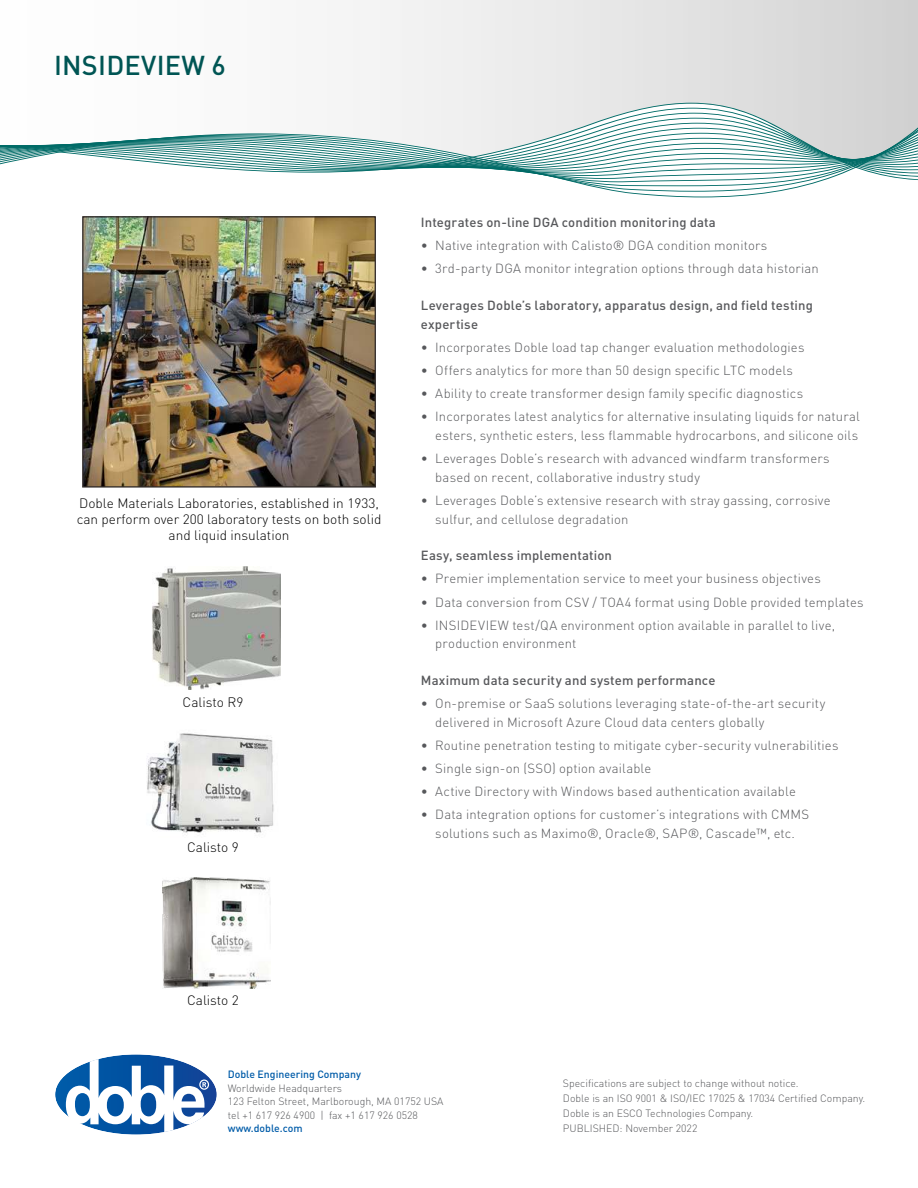
<style>
.page{position:relative;width:918px;height:1188px;background:#fff}
.page>*{position:absolute;margin:0;border:0;box-sizing:border-box;transform-origin:0 0}
.t1{font:500 27px "DIN Pro";letter-spacing:.01em;color:#005554}
.t2{font:300 13.5px/16.2px "DIN Pro";color:#000;text-align:center}
.t3{font:300 13.05px/18.9px "DIN Pro";letter-spacing:.015em;color:#57585b}
.t4{font:500 13.05px/18.9px "DIN Pro";letter-spacing:.015em;color:#57585b}
.t5{font:300 10.5px/15px "DIN Pro";color:#57585b}
.t6{font:500 10.5px "DIN Pro";color:#005ca9}
</style>
<div class="page">
<img style="left:55px;top:1054px;width:162px;height:81px">
<div style="left:199px;top:1080px;width:10px;height:10px;border:1px solid #fff;border-radius:50%"></div>
<svg style="left:66px;top:1059px;width:140px;height:73px"></svg>
<img style="left:147px;top:733px;width:127px;height:100px">
<svg style="left:604px;top:189px;width:187px;height:3px"></svg>
<svg style="left:585px;top:185px;width:222px;height:4px"></svg>
<svg style="left:573px;top:182px;width:245px;height:3px"></svg>
<svg style="left:0;top:103px;width:918px;height:78px"></svg>
<img style="left:84px;top:218px;width:290px;height:268px">
<div style="left:82px;top:216px;width:294px;height:272px;border:1px solid #312b29"></div>
<img style="left:152px;top:566px;width:129px;height:124px">
<img style="left:162px;top:878px;width:108px;height:110px">
<h1 class="t1" style="left:54px;top:55px;width:173px">INSIDEVIEW 6</h1>
<p class="t2" style="left:77px;top:496px;width:306px">Doble Materials Laboratories, established in 1933, can perform over 200 laboratory tests on both solid and liquid insulation</p>
<p class="t2" style="left:183px;top:695px;width:62px">Calisto R9</p>
<p class="t2" style="left:187px;top:840px;width:53px">Calisto 9</p>
<p class="t4" style="left:421px;top:215px;width:296px">Integrates on-line DGA condition monitoring data</p>
<p class="t3" style="left:421px;top:237px;width:348px">• Native integration with Calisto® DGA condition monitors</p>
<p class="t3" style="left:421px;top:260px;width:399px">• 3rd-party DGA monitor integration options through data historian</p>
<p class="t4" style="left:421px;top:297px;width:394px">Leverages Doble’s laboratory, apparatus design, and field testing expertise</p>
<p class="t3" style="left:421px;top:339px;width:385px">• Incorporates Doble load tap changer evaluation methodologies</p>
<p class="t3" style="left:421px;top:362px;width:374px">• Offers analytics for more than 50 design specific LTC models</p>
<p class="t3" style="left:421px;top:385px;width:384px">• Ability to create transformer design family specific diagnostics</p>
<p class="t3" style="left:421px;top:408px;width:441px;text-align:right">• Incorporates latest analytics for alternative insulating liquids for natural esters, synthetic esters, less flammable hydrocarbons, and silicone oils</p>
<p class="t3" style="left:435px;top:450px;width:396px;text-indent:-14px">• Leverages Doble’s research with advanced windfarm transformers based on recent, collaborative industry study</p>
<p class="t3" style="left:435px;top:492px;width:397px;text-indent:-14px">• Leverages Doble’s extensive research with stray gassing, corrosive sulfur, and cellulose degradation</p>
<p class="t4" style="left:421px;top:548px;width:193px">Easy, seamless implementation</p>
<p class="t3" style="left:421px;top:570px;width:401px">• Premier implementation service to meet your business objectives</p>
<p class="t3" style="left:421px;top:593px;width:444px">• Data conversion from CSV / TOA4 format using Doble provided templates</p>
<p class="t3" style="left:435px;top:616px;width:401px;text-indent:-14px">• INSIDEVIEW test/QA environment option available in parallel to live, production environment</p>
<p class="t4" style="left:421px;top:672px;width:296px">Maximum data security and system performance</p>
<p class="t3" style="left:435px;top:695px;width:392px;text-indent:-14px">• On-premise or SaaS solutions leveraging state-of-the-art security delivered in Microsoft Azure Cloud data centers globally</p>
<p class="t3" style="left:421px;top:737px;width:419px">• Routine penetration testing to mitigate cyber-security vulnerabilities</p>
<p class="t3" style="left:421px;top:760px;width:232px">• Single sign-on (SSO) option available</p>
<p class="t3" style="left:421px;top:783px;width:377px">• Active Directory with Windows based authentication available</p>
<p class="t3" style="left:421px;top:806px;width:390px;text-align:center">• Data integration options for customer’s integrations with CMMS solutions such as Maximo®, Oracle®, SAP®, Cascade™, etc.</p>
<p class="t2" style="left:187px;top:993px;width:53px">Calisto 2</p>
<p class="t6" style="left:228px;top:1071px;width:135px">Doble Engineering Company</p>
<p class="t5" style="left:228px;top:1082px;width:217px;line-height:13.5px">Worldwide Headquarters<br>123 Felton Street, Marlborough, MA 01752 USA tel +1 617 926 4900 | fax +1 617 926 0528</p>
<p class="t6" style="left:228px;top:1125px;width:76px">www.doble.com</p>
<p class="t5" style="left:563px;top:1077px;width:304px">Specifications are subject to change without notice.<br>Doble is an ISO 9001 &amp; ISO/IEC 17025 &amp; 17034 Certified Company.<br>Doble is an ESCO Technologies Company.<br>PUBLISHED: November 2022</p>
</div>
